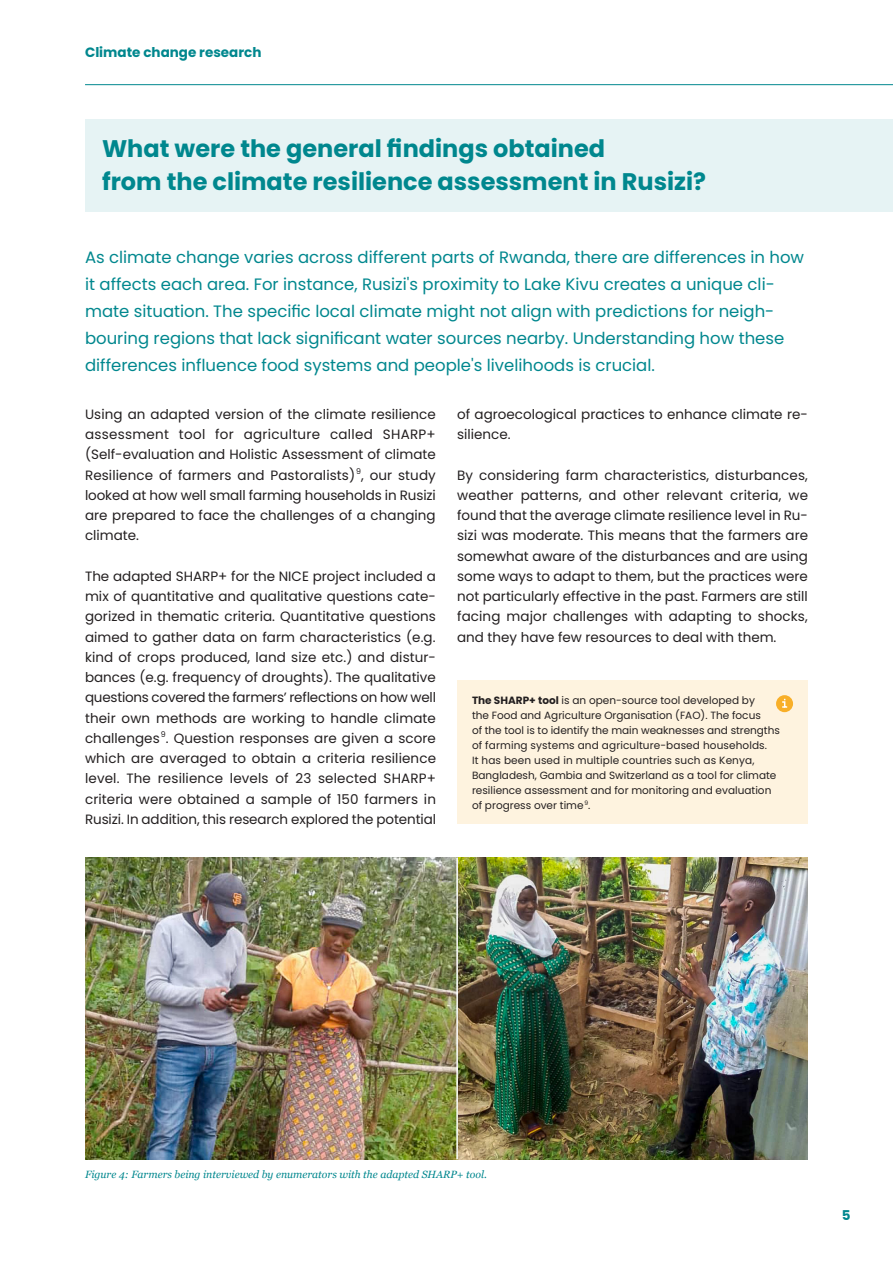
<style>
.page{position:relative;width:893px;height:1263px;background:#fff}
.page>*{position:absolute;margin:0;border:0;box-sizing:border-box;transform-origin:0 0}
.t1{font:700 24px/33px "Poppins";color:#00878e}
.t2{font:16.5px/27px "Poppins";color:#00878e}
.t3{font:13.5px/20.2px "Poppins";color:#231f20;text-align:justify}
.t4{font:700 13.5px "Poppins";color:#00878e}
.t5{font:10.5px/15px "Poppins";color:#231f20}
.t6{font:italic 10.5px "Georgia";color:#00878e}
.s1{font-weight:700}
</style>
<div class="page">
<div style="left:85px;top:119px;width:808px;height:92px;background:#e6f3f4"></div>
<div style="left:457px;top:680px;width:351px;height:144px;background:#fef3df"></div>
<div style="left:776px;top:695px;width:17px;height:17px;background:#f8af28;border-radius:50%"></div>
<svg style="left:782px;top:699px;width:6px;height:9px"></svg>
<img style="left:85px;top:858px;width:723px;height:301px">
<hr style="left:456px;top:858px;width:2px;height:301px;background:#fff">
<hr style="left:85px;top:84px;width:808px;height:1px;background:#00878e">
<p class="t4" style="left:85px;top:44px;width:178px">Climate change research</p>
<h1 class="t1" style="left:102px;top:132px;width:605px">What were the general findings obtained<br>from the climate resilience assessment in Rusizi?</h1>
<p class="t2" style="left:85px;top:243px;width:721px">As climate change varies across different parts of Rwanda, there are differences in how it affects each area. For instance, Rusizi's proximity to Lake Kivu creates a unique cli&shy;mate situation. The specific local climate might not align with predictions for neigh&shy;bouring regions that lack significant water sources nearby. Understanding how these differences influence food systems and people's livelihoods is crucial.</p>
<p class="t3" style="left:85px;top:404px;width:352px">Using an adapted version of the climate resilience assessment tool for agriculture called SHARP+ (Self-evaluation and Holistic Assessment of climate Resilience of farmers and Pastoralists)<sup>9</sup>, our study looked at how well small farming households in Rusizi are prepared to face the challenges of a changing climate.</p>
<p class="t3" style="left:85px;top:566px;width:353px">The adapted SHARP+ for the NICE project included a mix of quantitative and qualitative questions cate&shy;gorized in thematic criteria. Quantitative questions aimed to gather data on farm characteristics (e.g. kind of crops produced, land size etc.) and distur&shy;bances (e.g. frequency of droughts). The qualitative questions covered the farmers’ reflections on how well their own methods are working to handle climate challenges<sup>9</sup>. Question responses are given a score which are averaged to obtain a criteria resilience level. The resilience levels of 23 selected SHARP+ criteria were obtained a sample of 150 farmers in Rusizi. In addition, this research explored the potential</p>
<p class="t3" style="left:457px;top:404px;width:352px">of agroecological practices to enhance climate re&shy;silience.</p>
<p class="t3" style="left:457px;top:465px;width:352px">By considering farm characteristics, disturbances, weather patterns, and other relevant criteria, we found that the average climate resilience level in Ru&shy;sizi was moderate. This means that the farmers are somewhat aware of the disturbances and are using some ways to adapt to them, but the practices were not particularly effective in the past. Farmers are still facing major challenges with adapting to shocks, and they have few resources to deal with them.</p>
<p class="t5" style="left:472px;top:693px;width:309px"><span class="s1">The SHARP+ tool</span> is an open-source tool developed by<br>the Food and Agriculture Organisation (FAO). The focus<br>of the tool is to identify the main weaknesses and strengths of farming systems and agriculture-based households.<br>It has been used in multiple countries such as Kenya, Bangladesh, Gambia and Switzerland as a tool for climate resilience assessment and for monitoring and evaluation of progress over time<sup>9</sup>.</p>
<p class="t6" style="left:85px;top:1167px;width:403px">Figure 4: Farmers being interviewed by enumerators with the adapted SHARP+ tool.</p>
<p class="t4" style="left:842px;top:1208px;width:10px">5</p>
</div>
